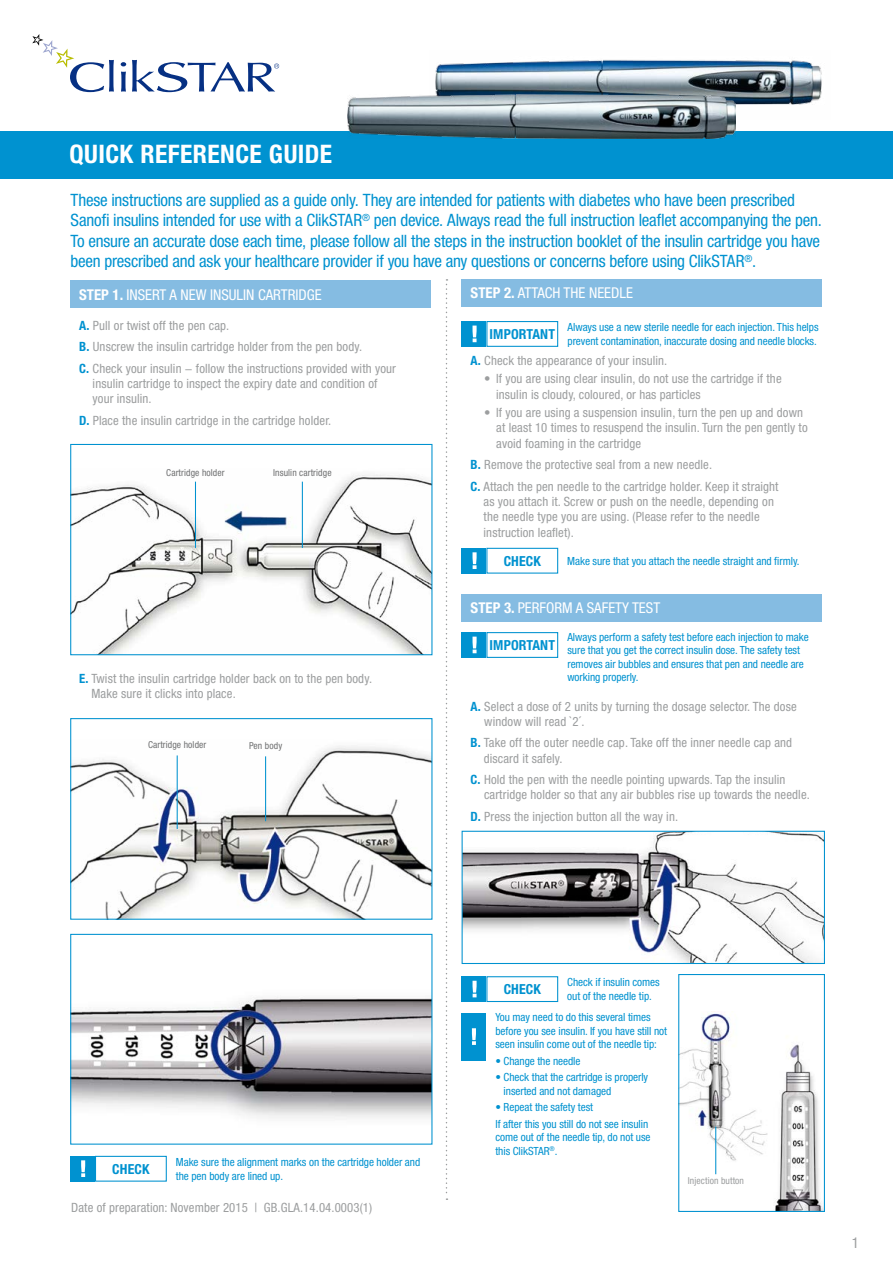
<style>
.page{position:relative;width:893px;height:1263px;background:#fff}
.page>*{position:absolute;margin:0;border:0;box-sizing:border-box;transform-origin:0 0}
.t1{font:700 condensed 25.5px "Helvetica Neue LT Std";letter-spacing:.02em;color:#fff}
.t2{font:condensed 17.1px/20.4px "Helvetica Neue LT Std";letter-spacing:-.015em;color:#0092d0}
.t3{font:condensed 15px "Helvetica Neue LT Std";color:#9c9e9f}
.t4{font:condensed 14.85px "Helvetica Neue LT Std";color:#fff}
.t5{font:700 condensed 13.8px "Helvetica Neue LT Std";letter-spacing:.01em;color:#0092d0}
.t6{font:condensed 12.75px/15.3px "Helvetica Neue LT Std";letter-spacing:.01em;color:#9c9e9f}
.t7{font:condensed 11.25px/13.5px "Helvetica Neue LT Std";letter-spacing:-.005em;color:#0092d0}
.t8{font:condensed 9.6px "Helvetica Neue LT Std";letter-spacing:.01em;color:#707172}
.t9{font:condensed 9.6px "Helvetica Neue LT Std";letter-spacing:.01em;color:#9c9e9f}
.s1{font-weight:700}
.s2{font-weight:700;color:#0092d0}
</style>
<div class="page">
<img style="left:72px;top:997px;width:358px;height:122px">
<div style="left:70px;top:934px;width:362px;height:211px;border:1px solid #0092d0"></div>
<div style="left:0;top:131px;width:893px;height:47px;background:#0092d0"></div>
<svg style="left:32px;top:34px;width:82px;height:58px"></svg>
<svg style="left:121px;top:62px;width:5px;height:30px"></svg>
<svg style="left:132px;top:60px;width:147px;height:32px"></svg>
<div style="left:70px;top:281px;width:361px;height:27px;background:#85bce2"></div>
<div style="left:462px;top:594px;width:360px;height:27px;background:#85bce2"></div>
<div style="left:462px;top:279px;width:360px;height:28px;background:#85bce2"></div>
<img style="left:72px;top:474px;width:358px;height:179px">
<div style="left:70px;top:444px;width:362px;height:211px;border:1px solid #0092d0"></div>
<hr style="left:195px;top:482px;width:1px;height:66px;background:#0092d0">
<hr style="left:302px;top:482px;width:1px;height:66px;background:#0092d0">
<img style="left:72px;top:746px;width:358px;height:172px">
<div style="left:70px;top:718px;width:362px;height:202px;border:1px solid #0092d0"></div>
<hr style="left:177px;top:755px;width:1px;height:74px;background:#0092d0">
<hr style="left:265px;top:756px;width:1px;height:65px;background:#0092d0">
<svg style="left:446px;top:279px;width:1px;height:921px"></svg>
<img style="left:464px;top:833px;width:359px;height:129px">
<div style="left:462px;top:831px;width:363px;height:133px;border:1px solid #0092d0"></div>
<img style="left:680px;top:1013px;width:143px;height:197px">
<div style="left:678px;top:974px;width:147px;height:238px;border:1px solid #0092d0"></div>
<hr style="left:715px;top:1126px;width:1px;height:48px;background:#0092d0">
<img style="left:435px;top:60px;width:387px;height:59px">
<img style="left:347px;top:94px;width:388px;height:44px">
<div style="left:95px;top:1156px;width:72px;height:26px;border:1px solid #0092d0"></div>
<div style="left:70px;top:1156px;width:25px;height:26px;background:#0092d0"></div>
<svg style="left:81px;top:1160px;width:4px;height:17px"></svg>
<div style="left:486px;top:976px;width:72px;height:26px;border:1px solid #0092d0"></div>
<div style="left:462px;top:976px;width:24px;height:26px;background:#0092d0"></div>
<svg style="left:472px;top:981px;width:5px;height:16px"></svg>
<div style="left:486px;top:548px;width:72px;height:26px;border:1px solid #0092d0"></div>
<div style="left:462px;top:548px;width:24px;height:26px;background:#0092d0"></div>
<svg style="left:472px;top:552px;width:5px;height:17px"></svg>
<div style="left:486px;top:321px;width:72px;height:26px;border:1px solid #0092d0"></div>
<div style="left:462px;top:321px;width:24px;height:26px;background:#0092d0"></div>
<svg style="left:472px;top:326px;width:5px;height:16px"></svg>
<div style="left:486px;top:632px;width:72px;height:26px;border:1px solid #0092d0"></div>
<div style="left:462px;top:632px;width:24px;height:26px;background:#0092d0"></div>
<svg style="left:472px;top:637px;width:5px;height:16px"></svg>
<div style="left:462px;top:1013px;width:24px;height:47px;background:#0092d0"></div>
<svg style="left:472px;top:1028px;width:4px;height:17px"></svg>
<h1 class="t1" style="left:69px;top:139px;width:264px">QUICK REFERENCE GUIDE</h1>
<p class="t2" style="left:71px;top:190px;width:753px">These instructions are supplied as a guide only. They are intended for patients with diabetes who have been prescribed Sanofi insulins intended for use with a ClikSTAR<sup>®</sup> pen device. Always read the full instruction leaflet accompanying the pen.<br>To ensure an accurate dose each time, please follow all the steps in the instruction booklet of the insulin cartridge you have been prescribed and ask your healthcare provider if you have any questions or concerns before using ClikSTAR<sup>®</sup>.</p>
<p class="t4" style="left:79px;top:286px;width:244px"><span class="s1">STEP 1.</span> INSERT A NEW INSULIN CARTRIDGE</p>
<p class="t6" style="left:79px;top:315px;width:318px;line-height:21.3px"><span class="s2">A.</span> Pull or twist off the pen cap.<br><span class="s2">B.</span> Unscrew the insulin cartridge holder from the pen body.<br><span class="s2">C.</span> Check your insulin − follow the instructions provided with your</p>
<p class="t6" style="left:93px;top:376px;width:286px">insulin cartridge to inspect the expiry date and condition of your insulin.</p>
<p class="t6" style="left:79px;top:412px;width:254px"><span class="s2">D.</span> Place the insulin cartridge in the cartridge holder.</p>
<p class="t8" style="left:166px;top:467px;width:60px">Cartridge holder</p>
<p class="t8" style="left:273px;top:467px;width:60px">Insulin cartridge</p>
<p class="t6" style="left:91px;top:671px;width:282px;text-indent:-12px"><span class="s2">E.</span> Twist the insulin cartridge holder back on to the pen body.<br>Make sure it clicks into place.</p>
<p class="t8" style="left:148px;top:739px;width:60px">Cartridge holder</p>
<p class="t8" style="left:249px;top:740px;width:35px">Pen body</p>
<p class="t4" style="left:471px;top:284px;width:164px"><span class="s1">STEP 2.</span> ATTACH THE NEEDLE</p>
<p class="t5" style="left:490px;top:326px;width:67px">IMPORTANT</p>
<p class="t7" style="left:567px;top:320px;width:253px">Always use a new sterile needle for each injection. This helps prevent contamination, inaccurate dosing and needle blocks.</p>
<p class="t6" style="left:471px;top:353px;width:198px"><span class="s2">A.</span> Check the appearance of your insulin.</p>
<p class="t6" style="left:496px;top:371px;width:287px;text-indent:-12px">• If you are using clear insulin, do not use the cartridge if the insulin is cloudy, coloured, or has particles</p>
<p class="t6" style="left:496px;top:405px;width:313px;text-indent:-12px">• If you are using a suspension insulin, turn the pen up and down at least 10 times to resuspend the insulin. Turn the pen gently to avoid foaming in the cartridge</p>
<p class="t6" style="left:471px;top:454px;width:309px;line-height:21.3px"><span class="s2">B.</span> Remove the protective seal from a new needle.<br><span class="s2">C.</span> Attach the pen needle to the cartridge holder. Keep it straight</p>
<p class="t6" style="left:484px;top:494px;width:292px">as you attach it. Screw or push on the needle, depending on the needle type you are using. (Please refer to the needle instruction leaflet).</p>
<p class="t5" style="left:504px;top:552px;width:39px">CHECK</p>
<p class="t7" style="left:567px;top:554px;width:234px">Make sure that you attach the needle straight and firmly.</p>
<p class="t4" style="left:471px;top:599px;width:191px"><span class="s1">STEP 3.</span> PERFORM A SAFETY TEST</p>
<p class="t5" style="left:490px;top:637px;width:67px">IMPORTANT</p>
<p class="t7" style="left:567px;top:630px;width:243px">Always perform a safety test before each injection to make sure that you get the correct insulin dose. The safety test removes air bubbles and ensures that pen and needle are working properly.</p>
<p class="t6" style="left:484px;top:698px;width:314px;text-indent:-14px"><span class="s2">A.</span> Select a dose of 2 units by turning the dosage selector. The dose window will read `2´.</p>
<p class="t6" style="left:484px;top:735px;width:310px;text-indent:-13px"><span class="s2">B.</span> Take off the outer needle cap. Take off the inner needle cap and discard it safely.</p>
<p class="t6" style="left:484px;top:772px;width:327px;text-indent:-13px"><span class="s2">C.</span> Hold the pen with the needle pointing upwards. Tap the insulin cartridge holder so that any air bubbles rise up towards the needle.</p>
<p class="t6" style="left:471px;top:808px;width:209px"><span class="s2">D.</span> Press the injection button all the way in.</p>
<p class="t5" style="left:112px;top:1160px;width:39px">CHECK</p>
<p class="t7" style="left:176px;top:1155px;width:246px">Make sure the alignment marks on the cartridge holder and the pen body are lined up.</p>
<p class="t6" style="left:71px;top:1200px;width:303px">Date of preparation: November 2015 | GB.GLA.14.04.0003(1)</p>
<p class="t5" style="left:504px;top:981px;width:39px">CHECK</p>
<p class="t7" style="left:567px;top:975px;width:94px">Check if insulin comes out of the needle tip.</p>
<p class="t7" style="left:495px;top:1010px;width:173px">You may need to do this several times before you see insulin. If you have still not seen insulin come out of the needle tip:</p>
<p class="t7" style="left:495px;top:1054px;width:86px">• Change the needle</p>
<p class="t7" style="left:504px;top:1070px;width:146px;text-indent:-8px">• Check that the cartridge is properly inserted and not damaged</p>
<p class="t7" style="left:495px;top:1099px;width:154px;line-height:16.5px">• Repeat the safety test<br>If after this you still do not see insulin</p>
<p class="t7" style="left:495px;top:1130px;width:157px">come out of the needle tip, do not use this ClikSTAR<sup>®</sup>.</p>
<p class="t9" style="left:688px;top:1175px;width:58px">Injection button</p>
<p class="t3" style="left:852px;top:1234px;width:9px">1</p>
</div>
